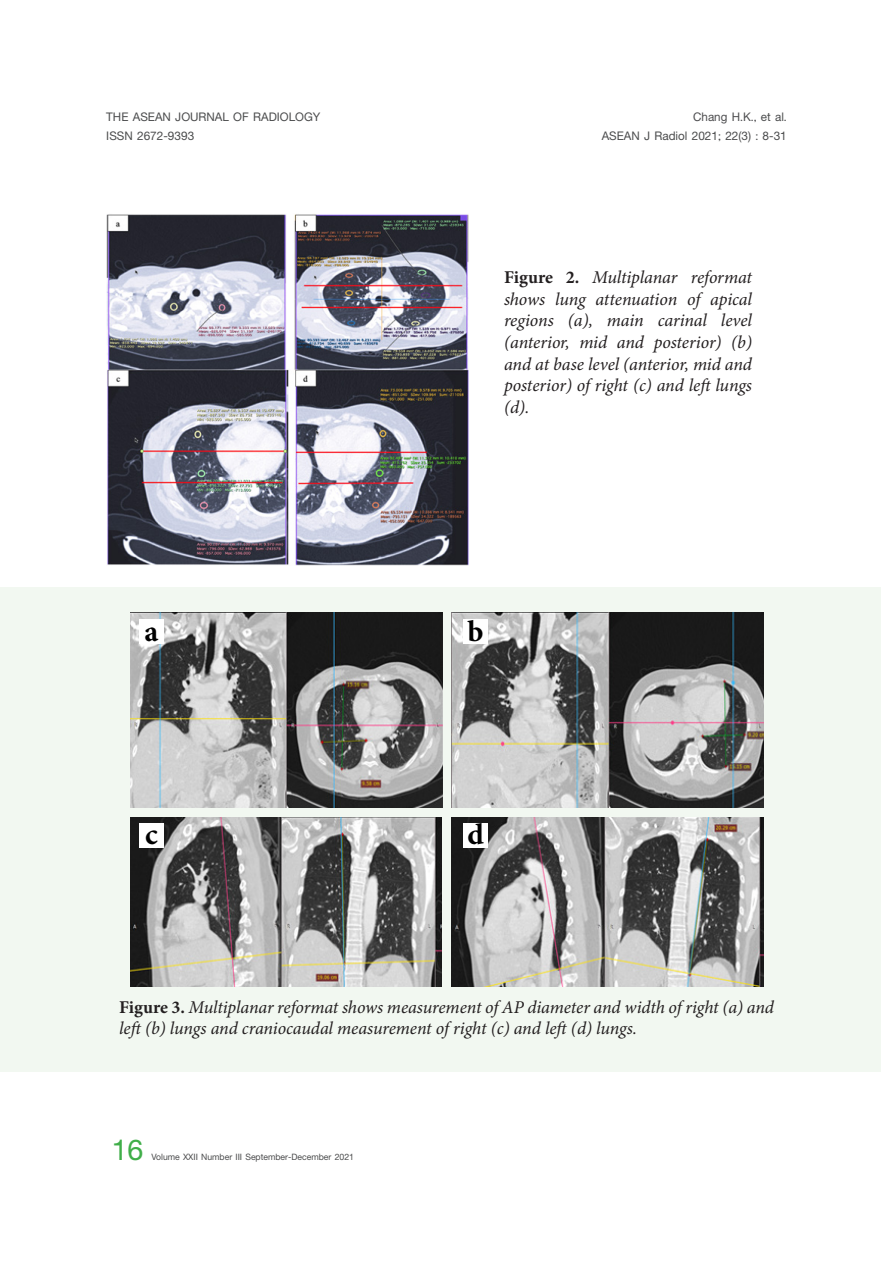
<style>
.page{position:relative;width:893px;height:1263px;background:#fff}
.page>*{position:absolute;margin:0;border:0;box-sizing:border-box;transform-origin:0 0}
.t1{font:700 43.5px "PSL Kanda Pro";color:#40ae49}
.t2{font:700 30px "Minion Pro";color:#000}
.t3{font:italic 18px/21.6px "Minion Pro";letter-spacing:-.005em;color:#231f20;text-align:justify}
.t4{font:700 18px/18.9px "PSL Kanda Pro";color:#4b4c4d;text-align:right}
.t5{font:700 13.35px "PSL Kanda Pro";color:#4b4c4d}
.s1{color:#4d4d4f}
.s2{font-weight:700;font-style:normal}
</style>
<div class="page">
<div style="left:0;top:587px;width:880px;height:484px;background:#f2f8f1"></div>
<img style="left:107px;top:214px;width:362px;height:352px">
<img style="left:130px;top:613px;width:313px;height:195px">
<img style="left:452px;top:613px;width:311px;height:195px">
<img style="left:130px;top:817px;width:312px;height:169px">
<img style="left:452px;top:817px;width:311px;height:169px">
<div style="left:139px;top:619px;width:24px;height:25px;background:#fff"></div>
<div style="left:139px;top:823px;width:24px;height:24px;background:#fff"></div>
<div style="left:463px;top:619px;width:25px;height:25px;background:#fff"></div>
<div style="left:463px;top:823px;width:25px;height:24px;background:#fff"></div>
<p class="t4" style="left:106px;top:107px;width:216px">THE ASEAN JOURNAL OF RADIOLOGY</p>
<p class="t4" style="left:106px;top:126px;width:89px">ISSN 2672-9393</p>
<h2 class="t2" style="left:144px;top:610px;width:15px">a</h2>
<h2 class="t2" style="left:145px;top:814px;width:14px">c</h2>
<p class="t4" style="left:602px;top:107px;width:187px"><span class="s1">Chang H.K.,</span> et al.<br>ASEAN J Radiol 2021; 22(3) : 8-31</p>
<p class="t3" style="left:504px;top:267px;width:249px"><span class="s2">Figure 2.</span> Multiplanar reformat shows lung attenuation of apical regions (a), main carinal level (anterior, mid and posterior) (b) and at base level (anterior, mid and posterior) of right (c) and left lungs (d).</p>
<h2 class="t2" style="left:468px;top:610px;width:18px">b</h2>
<h2 class="t2" style="left:467px;top:814px;width:18px">d</h2>
<p class="t3" style="left:119px;top:996px;width:656px"><span class="s2">Figure 3.</span> Multiplanar reformat shows measurement of AP diameter and width of right (a) and left (b) lungs and craniocaudal measurement of right (c) and left (d) lungs.</p>
<h1 class="t1" style="left:112px;top:1125px;width:33px">16</h1>
<p class="t5" style="left:151px;top:1149px;width:204px">Volume XXII Number III September-December 2021</p>
</div>
